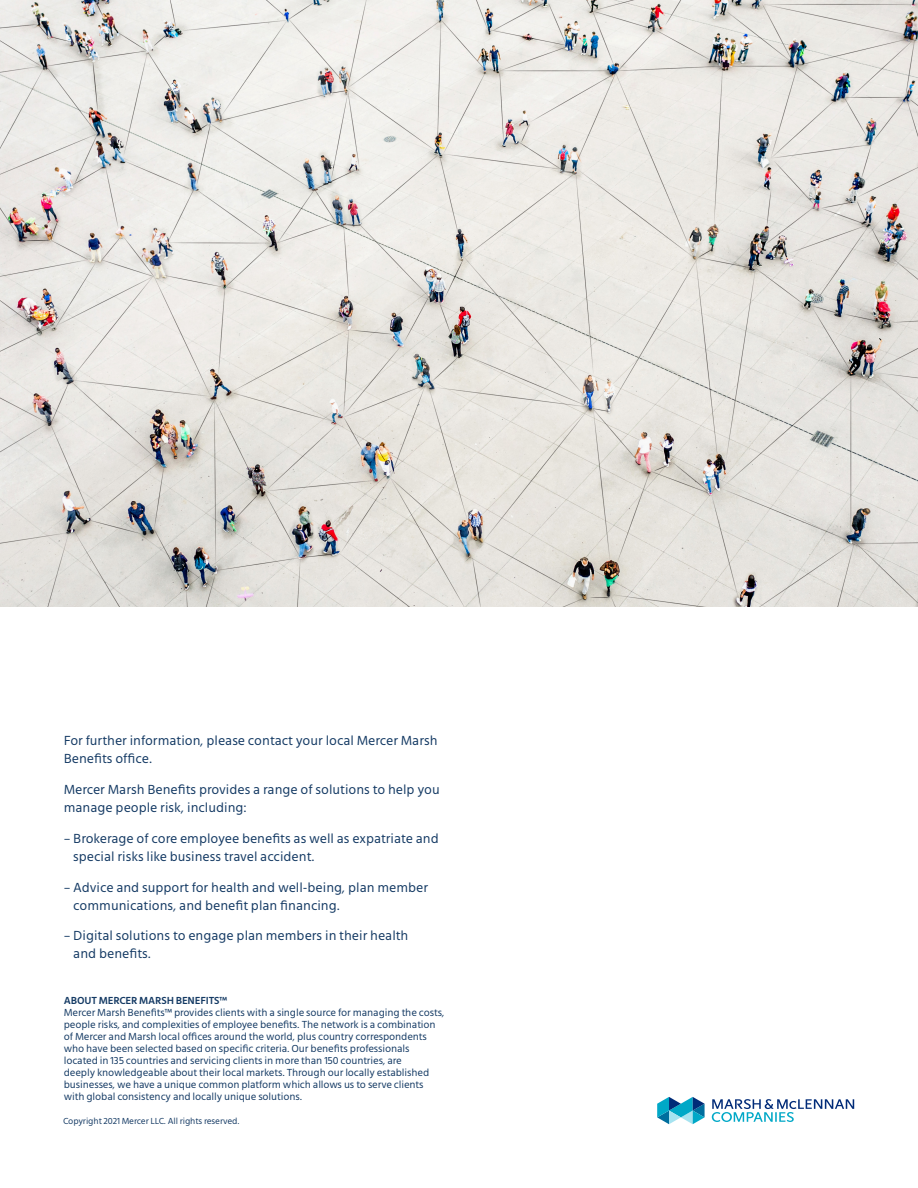
<style>
.page{position:relative;width:918px;height:1188px;background:#fff}
.page>*{position:absolute;margin:0;border:0;box-sizing:border-box;transform-origin:0 0}
.Body_copy{font:13.5px/18px "Mute";color:#133963}
.Body_copy-2{font:10.5px/12px "Mute";letter-spacing:-.01em;color:#133963}
.Body_copy-3{font:9px "Mute";letter-spacing:-.01em;color:#133963}
.s1{font-weight:600}
</style>
<div class="page">
<img style="left:0;top:0;width:918px;height:607px">
<svg style="left:712px;top:1099px;width:142px;height:23px"></svg>
<svg style="left:657px;top:1097px;width:48px;height:27px"></svg>
<p class="Body_copy" style="left:64px;top:732px;width:375px">For further information, please contact your local Mercer Marsh<br>Benefits office.</p>
<p class="Body_copy" style="left:64px;top:780px;width:377px">Mercer Marsh Benefits provides a range of solutions to help you manage people risk, including:</p>
<p class="Body_copy" style="left:73px;top:829px;width:367px;text-indent:-10px">– Brokerage of core employee benefits as well as expatriate and special risks like business travel accident.</p>
<p class="Body_copy" style="left:73px;top:878px;width:356px;text-indent:-10px">– Advice and support for health and well-being, plan member communications, and benefit plan financing.</p>
<p class="Body_copy" style="left:73px;top:927px;width:337px;text-indent:-10px">– Digital solutions to engage plan members in their health and benefits.</p>
<p class="Body_copy-2" style="left:64px;top:994px;width:382px"><span class="s1">ABOUT MERCER MARSH BENEFITS™<br></span>Mercer Marsh Benefits™ provides clients with a single source for managing the costs, people risks, and complexities of employee benefits. The network is a combination of Mercer and Marsh local offices around the world, plus country correspondents who have been selected based on specific criteria. Our benefits professionals located in 135 countries and servicing clients in more than 150 countries, are<br>deeply knowledgeable about their local markets. Through our locally established businesses, we have a unique common platform which allows us to serve clients with global consistency and locally unique solutions.</p>
<p class="Body_copy-3" style="left:63px;top:1116px;width:178px">Copyright 2021 Mercer LLC. All rights reserved.</p>
</div>
